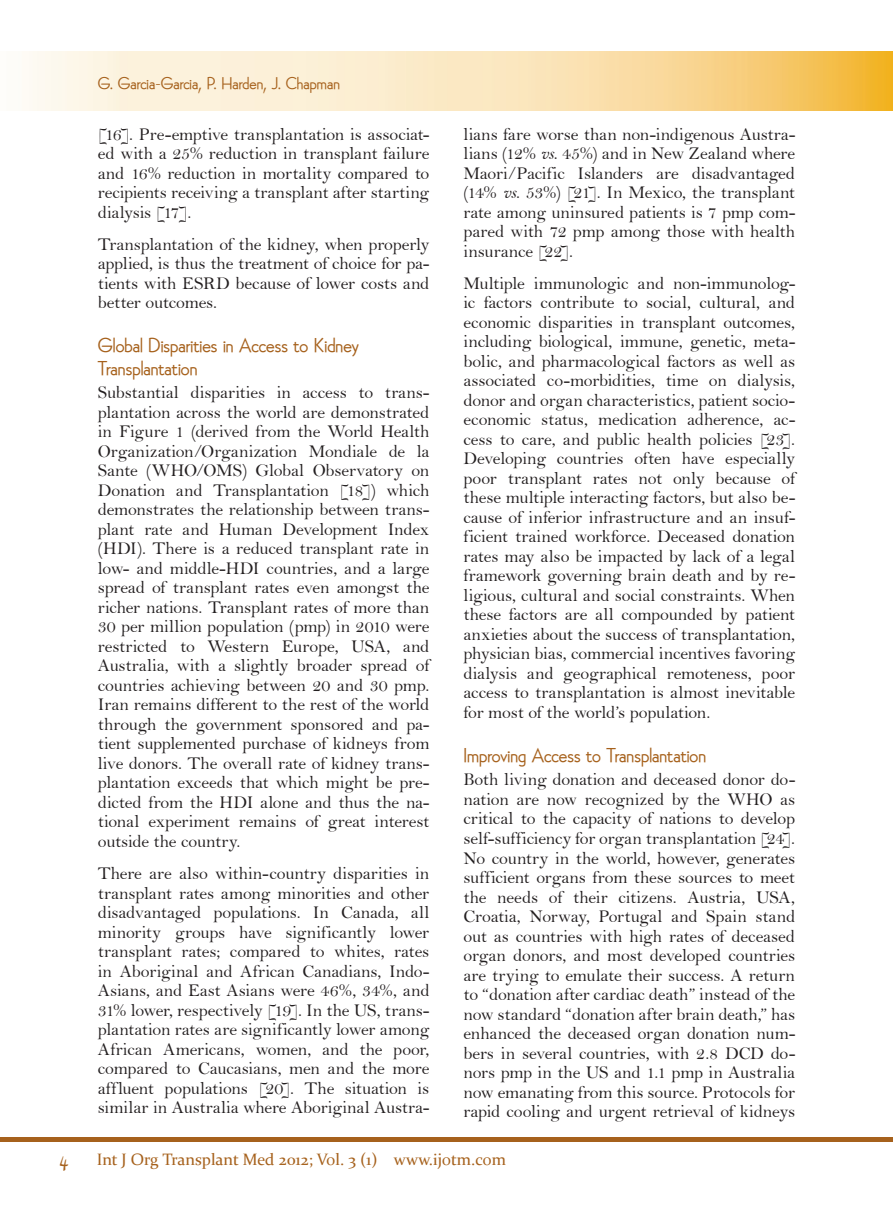
<style>
.page{position:relative;width:893px;height:1212px;background:#fff}
.page>*{position:absolute;margin:0;border:0;box-sizing:border-box;transform-origin:0 0}
.Sub_head{font:19.5px/22.5px "Bennie Goethe SH";color:#a6611c}
.Body{font:18px/19.5px "Bell";letter-spacing:-.01em;color:#231f20;text-align:justify}
.t1{font:16.5px "Constantia";color:#a6611c}
.Runnig_Author{font:16.5px "Bennie Goethe SH";color:#a6611c}
.s1{font-family:"Bell MT Italic"}
</style>
<div class="page">
<div style="left:0;top:1137px;width:893px;height:5px;background:#a6611c"></div>
<img style="left:29px;top:52px;width:864px;height:59px">
<p class="Runnig_Author" style="left:98px;top:73px;width:244px">G. Garcia-Garcia, P. Harden, J. Chapman</p>
<p class="Body" style="left:98px;top:124px;width:333px">[16]. Pre-emptive transplantation is associat&shy;ed with a 25% reduction in transplant failure and 16% reduction in mortality compared to recipients receiving a transplant after starting dialysis [17].</p>
<p class="Body" style="left:98px;top:234px;width:333px">Transplantation of the kidney, when properly applied, is thus the treatment of choice for pa&shy;tients with ESRD because of lower costs and better outcomes.</p>
<p class="Sub_head" style="left:98px;top:334px;width:263px">Global Disparities in Access to Kidney<br>Transplantation</p>
<p class="Body" style="left:98px;top:383px;width:333px">Substantial disparities in access to trans&shy;plantation across the world are demonstrated in Figure 1 (derived from the World Health Organization/Organization Mondiale de la Sante (WHO/OMS) Global Observatory on Donation and Transplantation [18]) which demonstrates the relationship between trans&shy;plant rate and Human Development Index (HDI). There is a reduced transplant rate in low- and middle-HDI countries, and a large spread of transplant rates even amongst the richer nations. Transplant rates of more than 30 per million population (pmp) in 2010 were restricted to Western Europe, USA, and Australia, with a slightly broader spread of countries achieving between 20 and 30 pmp.<br>Iran remains different to the rest of the world through the government sponsored and pa&shy;tient supplemented purchase of kidneys from live donors. The overall rate of kidney trans&shy;plantation exceeds that which might be pre&shy;dicted from the HDI alone and thus the na&shy;tional experiment remains of great interest outside the country.</p>
<p class="Body" style="left:98px;top:864px;width:333px">There are also within-country disparities in transplant rates among minorities and other disadvantaged populations. In Canada, all minority groups have significantly lower transplant rates; compared to whites, rates in Aboriginal and African Canadians, Indo-Asians, and East Asians were 46%, 34%, and 31% lower, respectively [19]. In the US, trans&shy;plantation rates are significantly lower among African Americans, women, and the poor, compared to Caucasians, men and the more affluent populations [20]. The situation is similar in Australia where Aboriginal Austra-</p>
<p class="Body" style="left:463px;top:124px;width:333px">lians fare worse than non-indigenous Austra&shy;lians (12% <span class="s1">vs</span>. 45%) and in New Zealand where Maori/Pacific Islanders are disadvantaged (14% <span class="s1">vs</span>. 53%) [21]. In Mexico, the transplant rate among uninsured patients is 7 pmp com&shy;pared with 72 pmp among those with health insurance [22].</p>
<p class="Body" style="left:463px;top:273px;width:333px">Multiple immunologic and non-immunolog&shy;ic factors contribute to social, cultural, and economic disparities in transplant outcomes, including biological, immune, genetic, meta&shy;bolic, and pharmacological factors as well as associated co-morbidities, time on dialysis, donor and organ characteristics, patient socio&shy;economic status, medication adherence, ac&shy;cess to care, and public health policies [23].<br>Developing countries often have especially poor transplant rates not only because of these multiple interacting factors, but also be&shy;cause of inferior infrastructure and an insuf&shy;ficient trained workforce. Deceased donation rates may also be impacted by lack of a legal framework governing brain death and by re&shy;ligious, cultural and social constraints. When these factors are all compounded by patient anxieties about the success of transplantation, physician bias, commercial incentives favoring dialysis and geographical remoteness, poor access to transplantation is almost inevitable for most of the world’s population.</p>
<p class="Sub_head" style="left:463px;top:743px;width:244px">Improving Access to Transplantation</p>
<p class="Body" style="left:463px;top:770px;width:333px">Both living donation and deceased donor do&shy;nation are now recognized by the WHO as critical to the capacity of nations to develop self-sufficiency for organ transplantation [24].<br>No country in the world, however, generates sufficient organs from these sources to meet the needs of their citizens. Austria, USA, Croatia, Norway, Portugal and Spain stand out as countries with high rates of deceased organ donors, and most developed countries are trying to emulate their success. A return to “donation after cardiac death” instead of the now standard “donation after brain death,” has enhanced the deceased organ donation num&shy;bers in several countries, with 2.8 DCD do&shy;nors pmp in the US and 1.1 pmp in Australia now emanating from this source. Protocols for rapid cooling and urgent retrieval of kidneys</p>
<p class="t1" style="left:97px;top:1148px;width:411px">Int J Org Transplant Med 2012; Vol. 3 (1) www.ijotm.com</p>
</div>
